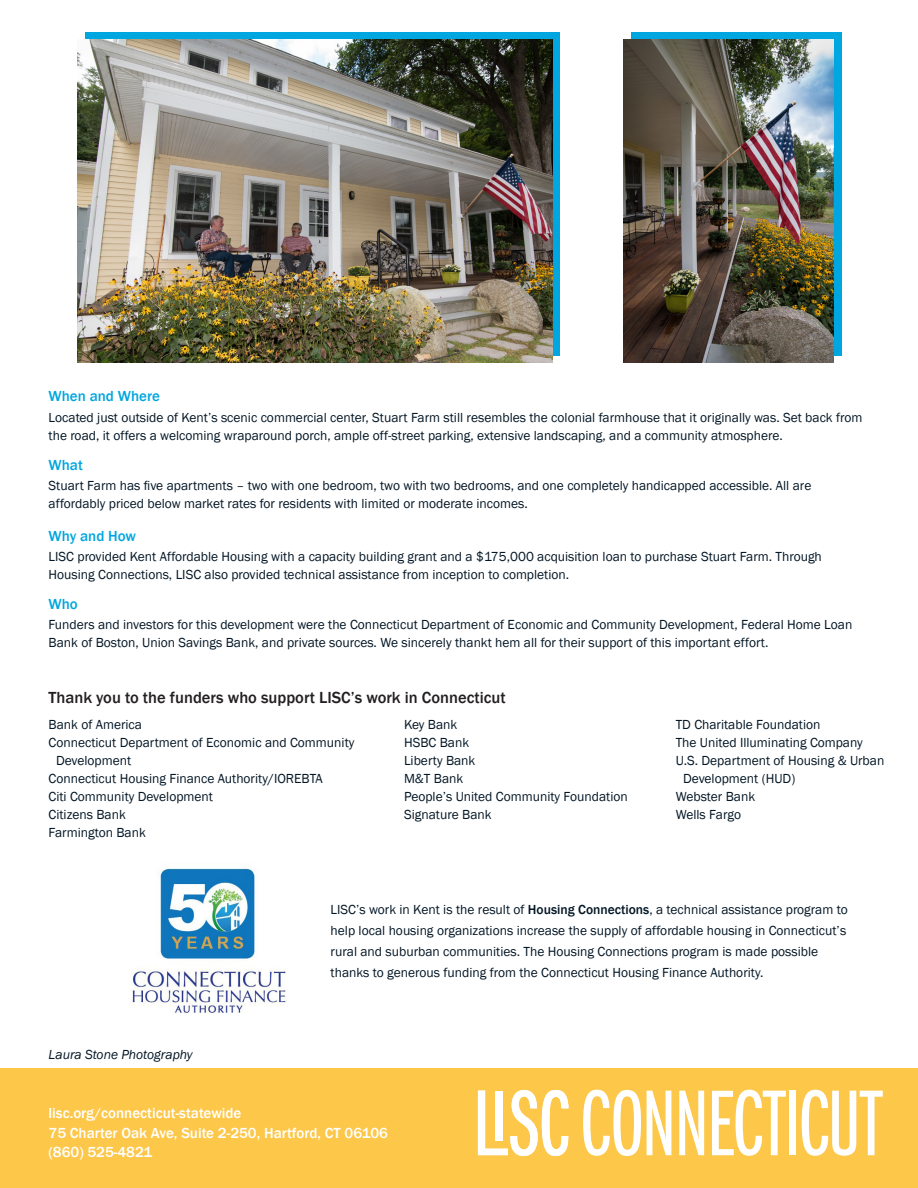
<style>
.page{position:relative;width:918px;height:1188px;background:#fff}
.page>*{position:absolute;margin:0;border:0;box-sizing:border-box;transform-origin:0 0}
.t1{font:500 16.5px "Franklin Gothic";color:#231f20}
.t2{font:500 15px "Franklin Gothic";color:#fff}
.t3{font:500 15px "Franklin Gothic";color:#00a6df}
.t4{font:13.5px/18px "Franklin Gothic";color:#031625}
.t5{font:italic 13.5px "Franklin Gothic";color:#031625}
.s1{font-weight:500}
</style>
<div class="page">
<div style="left:0;top:1069px;width:918px;height:119px;background:#fdc749"></div>
<svg style="left:478px;top:1090px;width:91px;height:66px"></svg>
<svg style="left:583px;top:1090px;width:58px;height:66px"></svg>
<svg style="left:647px;top:1091px;width:24px;height:64px"></svg>
<svg style="left:679px;top:1091px;width:25px;height:64px"></svg>
<svg style="left:712px;top:1090px;width:74px;height:66px"></svg>
<div style="left:789px;top:1091px;width:7px;height:64px;background:#fff"></div>
<svg style="left:802px;top:1090px;width:81px;height:66px"></svg>
<div style="left:631px;top:32px;width:210px;height:324px;background:#00a6df"></div>
<div style="left:85px;top:32px;width:475px;height:324px;background:#00a6df"></div>
<img style="left:623px;top:40px;width:211px;height:323px">
<img style="left:78px;top:40px;width:474px;height:323px">
<img style="left:131px;top:867px;width:156px;height:146px">
<p class="t3" style="left:49px;top:387px;width:113px">When and Where</p>
<p class="t4" style="left:49px;top:408px;width:815px">Located just outside of Kent’s scenic commercial center, Stuart Farm still resembles the colonial farmhouse that it originally was. Set back from the road, it offers a welcoming wraparound porch, ample off-street parking, extensive landscaping, and a community atmosphere.</p>
<p class="t4" style="left:49px;top:477px;width:764px">Stuart Farm has five apartments – two with one bedroom, two with two bedrooms, and one completely handicapped accessible. All are affordably priced below market rates for residents with limited or moderate incomes.</p>
<p class="t3" style="left:49px;top:455px;width:36px">What</p>
<p class="t3" style="left:49px;top:527px;width:89px">Why and How</p>
<p class="t4" style="left:49px;top:548px;width:775px">LISC provided Kent Affordable Housing with a capacity building grant and a $175,000 acquisition loan to purchase Stuart Farm. Through<br>Housing Connections, LISC also provided technical assistance from inception to completion.</p>
<p class="t3" style="left:49px;top:595px;width:31px">Who</p>
<p class="t4" style="left:49px;top:616px;width:805px">Funders and investors for this development were the Connecticut Department of Economic and Community Development, Federal Home Loan<br>Bank of Boston, Union Savings Bank, and private sources. We sincerely thankt hem all for their support of this important effort.</p>
<p class="t1" style="left:49px;top:687px;width:459px">Thank you to the funders who support LISC’s work in Connecticut</p>
<p class="t4" style="left:49px;top:715px;width:95px">Bank of America</p>
<p class="t4" style="left:56px;top:733px;width:300px;text-indent:-8px">Connecticut Department of Economic and Community<br>Development</p>
<p class="t4" style="left:49px;top:769px;width:276px">Connecticut Housing Finance Authority/IOREBTA</p>
<p class="t4" style="left:49px;top:787px;width:166px">Citi Community Development</p>
<p class="t4" style="left:49px;top:805px;width:79px">Citizens Bank</p>
<p class="t4" style="left:49px;top:823px;width:99px">Farmington Bank</p>
<p class="t4" style="left:404px;top:715px;width:55px">Key Bank</p>
<p class="t4" style="left:404px;top:733px;width:67px">HSBC Bank</p>
<p class="t4" style="left:404px;top:751px;width:73px">Liberty Bank</p>
<p class="t4" style="left:404px;top:769px;width:61px">M&amp;T Bank</p>
<p class="t4" style="left:404px;top:787px;width:225px">People’s United Community Foundation</p>
<p class="t4" style="left:404px;top:805px;width:89px">Signature Bank</p>
<p class="t4" style="left:676px;top:715px;width:146px">TD Charitable Foundation</p>
<p class="t4" style="left:676px;top:733px;width:189px">The United Illuminating Company</p>
<p class="t4" style="left:683px;top:751px;width:203px;text-indent:-8px">U.S. Department of Housing &amp; Urban<br>Development (HUD)</p>
<p class="t4" style="left:676px;top:787px;width:81px">Webster Bank</p>
<p class="t4" style="left:676px;top:805px;width:67px">Wells Fargo</p>
<p class="t5" style="left:49px;top:1046px;width:146px">Laura Stone Photography</p>
<p class="t4" style="left:331px;top:900px;width:519px;line-height:21px">LISC’s work in Kent is the result of <span class="s1">Housing Connections</span>, a technical assistance program to help local housing organizations increase the supply of affordable housing in Connecticut’s rural and suburban communities. The Housing Connections program is made possible thanks to generous funding from the Connecticut Housing Finance Authority.</p>
<p class="t2" style="left:49px;top:1104px;width:194px">lisc.org/connecticut-statewide</p>
<p class="t2" style="left:49px;top:1123px;width:341px">75 Charter Oak Ave, Suite 2-250, Hartford, CT 06106</p>
<p class="t2" style="left:49px;top:1143px;width:105px">(860) 525-4821</p>
</div>
